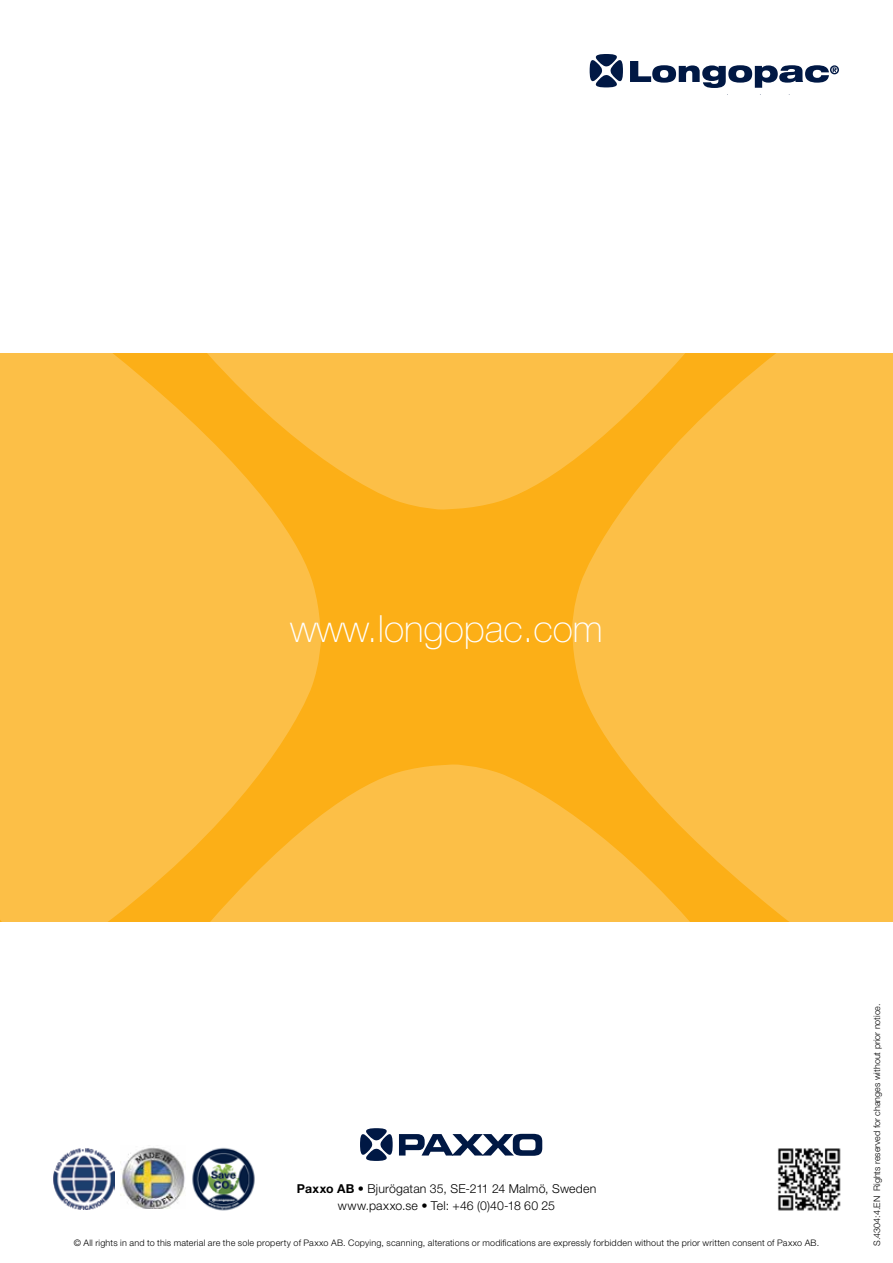
<style>
.page{position:relative;width:893px;height:1263px;background:#fff}
.page>*{position:absolute;margin:0;border:0;box-sizing:border-box;transform-origin:0 0}
.t1{font:100 37.5px "Helvetica Neue LT Std";color:#fff}
.t2{font:300 12.3px/16.5px "Helvetica Neue LT Std";letter-spacing:.015em;color:#000;text-align:center}
.t3{font:300 9px "Helvetica Neue LT Std";letter-spacing:.025em;color:#000}
.t4{font:300 9px "Helvetica Neue LT Std";color:#000}
.s1{font-weight:700}
</style>
<div class="page">
<div style="left:0;top:353px;width:893px;height:568px;background:#fcaf17"></div>
<div style="left:0;top:353px;width:321px;height:569px;background:#fcbf47"></div>
<div style="left:572px;top:353px;width:321px;height:569px;background:#fcbf47"></div>
<svg style="left:45px;top:764px;width:801px;height:158px;fill:#fcbf47"></svg>
<svg style="left:51px;top:353px;width:800px;height:157px;fill:#fcbf47"></svg>
<svg style="left:630px;top:61px;width:209px;height:27px"></svg>
<svg style="left:590px;top:54px;width:33px;height:33px"></svg>
<img style="left:777px;top:1148px;width:64px;height:63px">
<svg style="left:399px;top:1134px;width:143px;height:22px"></svg>
<svg style="left:360px;top:1128px;width:33px;height:33px"></svg>
<img style="left:53px;top:1148px;width:62px;height:61px">
<img style="left:120px;top:1147px;width:65px;height:61px">
<img style="left:192px;top:1147px;width:63px;height:64px">
<h1 class="t1" style="left:290px;top:607px;width:314px">www.longopac.com</h1>
<h2 class="t2" style="left:297px;top:1180px;width:301px"><span class="s1">Paxxo AB</span> • Bjurögatan 35, SE-211 24 Malmö, Sweden www.paxxo.se • Tel: +46 (0)40-18 60 25</h2>
<p class="t3" style="left:74px;top:1237px;width:747px">© All rights in and to this material are the sole property of Paxxo AB. Copying, scanning, alterations or modifications are expressly forbidden without the prior written consent of Paxxo AB.</p>
<p class="t4" style="left:871px;top:1246px;width:244px;rotate:-90deg">S.4304:4.EN Rights reserved for changes without prior notice.</p>
</div>
